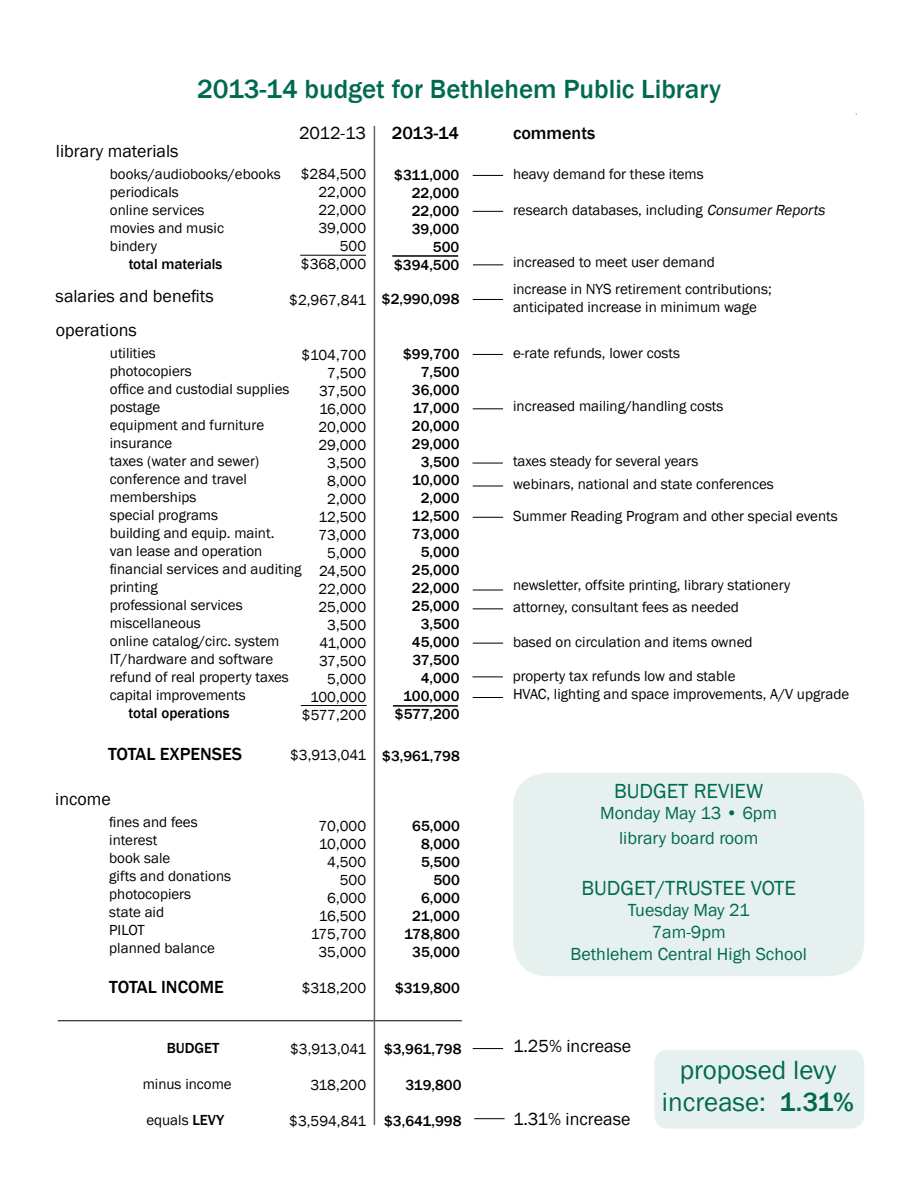
<style>
.page{position:relative;width:918px;height:1188px;background:#fff}
.page>*{position:absolute;margin:0;border:0;box-sizing:border-box;transform-origin:0 0}
.t1{font:500 27px "Franklin Gothic";color:#006a51}
.t2{font:27px/32.4px "Franklin Gothic";color:#006a51;text-align:center}
.t3{font:21px "Franklin Gothic";color:#006a51}
.t4{font:18px "Franklin Gothic";color:#000}
.t5{font:18px/21.6px "Franklin Gothic";color:#006a51;text-align:center}
.t6{font:500 18px "Franklin Gothic";color:#000}
.t7{font:15px/18px "Franklin Gothic";color:#000}
.t8{font:500 15px/18px "Franklin Gothic";color:#000;text-align:right}
.s1{font-style:italic}
.s2{font-weight:500}
</style>
<div class="page">
<hr style="left:474px;top:1118px;width:31px;height:1px;background:#000">
<hr style="left:58px;top:1020px;width:404px;height:1px;background:#000">
<hr style="left:374px;top:126px;width:1px;height:999px;background:#636466">
<hr style="left:473px;top:697px;width:30px;height:1px;background:#000">
<hr style="left:473px;top:643px;width:30px;height:1px;background:#000">
<hr style="left:473px;top:354px;width:30px;height:1px;background:#000">
<hr style="left:473px;top:1048px;width:30px;height:1px;background:#000">
<hr style="left:473px;top:299px;width:30px;height:1px;background:#000">
<hr style="left:473px;top:211px;width:30px;height:1px;background:#000">
<hr style="left:473px;top:175px;width:30px;height:1px;background:#000">
<div style="left:654px;top:1050px;width:210px;height:79px;background:#e6f0ee;border-radius:14px"></div>
<hr style="left:472px;top:463px;width:31px;height:1px;background:#000">
<hr style="left:473px;top:517px;width:30px;height:1px;background:#000">
<hr style="left:473px;top:590px;width:30px;height:1px;background:#000">
<hr style="left:392px;top:255px;width:66px;height:2px;background:#000">
<hr style="left:393px;top:705px;width:65px;height:2px;background:#000">
<div style="left:513px;top:773px;width:351px;height:203px;background:#e6f0ee;border-radius:34px"></div>
<hr style="left:473px;top:408px;width:30px;height:1px;background:#000">
<hr style="left:473px;top:486px;width:30px;height:1px;background:#000">
<hr style="left:473px;top:608px;width:30px;height:1px;background:#000">
<hr style="left:473px;top:264px;width:30px;height:1px;background:#000">
<hr style="left:300px;top:255px;width:66px;height:1px;background:#000">
<hr style="left:301px;top:705px;width:66px;height:1px;background:#000">
<hr style="left:472px;top:676px;width:31px;height:1px;background:#000">
<h1 class="t1" style="left:197px;top:72px;width:525px">2013-14 budget for Bethlehem Public Library</h1>
<p class="t6" style="left:392px;top:121px;width:69px">2013-14</p>
<p class="t8" style="left:394px;top:166px;width:67px">$311,000<br>22,000<br>22,000<br>39,000<br>500 $394,500</p>
<p class="t4" style="left:299px;top:121px;width:68px">2012-13</p>
<p class="t6" style="left:513px;top:121px;width:84px">comments</p>
<p class="t4" style="left:56px;top:140px;width:124px">library materials</p>
<p class="t7" style="left:110px;top:165px;width:172px">books/audiobooks/ebooks periodicals<br>online services<br>movies and music<br>bindery</p>
<p class="t8" style="left:129px;top:255px;width:95px">total materials</p>
<p class="t4" style="left:56px;top:285px;width:160px">salaries and benefits</p>
<p class="t8" style="left:382px;top:290px;width:79px">$2,990,098</p>
<p class="t7" style="left:301px;top:166px;width:67px;text-align:right">$284,500<br>22,000<br>22,000<br>39,000<br>500 $368,000</p>
<p class="t7" style="left:289px;top:291px;width:78px">$2,967,841</p>
<p class="t7" style="left:513px;top:165px;width:192px">heavy demand for these items</p>
<p class="t7" style="left:513px;top:201px;width:317px">research databases, including <span class="s1">ConsumerReports</span></p>
<p class="t7" style="left:513px;top:254px;width:203px">increased to meet user demand</p>
<p class="t7" style="left:513px;top:281px;width:260px">increase in NYS retirement contributions; anticipated increase in minimum wage</p>
<p class="t7" style="left:513px;top:344px;width:169px">e-rate refunds, lower costs</p>
<p class="t4" style="left:56px;top:319px;width:82px">operations</p>
<p class="t7" style="left:110px;top:344px;width:193px">utilities<br>photocopiers<br>office and custodial supplies postage<br>equipment and furniture insurance<br>taxes (water and sewer) conference and travel memberships<br>special programs<br>building and equip. maint.<br>van lease and operation financial services and auditing printing<br>professional services miscellaneous<br>online catalog/circ. system<br>IT/hardware and software refund of real property taxes capital improvements</p>
<p class="t8" style="left:129px;top:704px;width:103px">total operations</p>
<p class="t8" style="left:395px;top:346px;width:66px">$99,700<br>7,500<br>36,000<br>17,000<br>20,000<br>29,000<br>3,500<br>10,000<br>2,000<br>12,500<br>73,000<br>5,000<br>25,000<br>22,000<br>25,000<br>3,500<br>45,000<br>37,500<br>4,000<br>100,000 $577,200</p>
<p class="t7" style="left:301px;top:346px;width:66px;text-align:right">$104,700<br>7,500<br>37,500<br>16,000<br>20,000<br>29,000<br>3,500<br>8,000<br>2,000<br>12,500<br>73,000<br>5,000<br>24,500<br>22,000<br>25,000<br>3,500<br>41,000<br>37,500<br>5,000<br>100,000 $577,200</p>
<p class="t7" style="left:290px;top:746px;width:78px">$3,913,041</p>
<p class="t7" style="left:513px;top:397px;width:212px">increased mailing/handling costs</p>
<p class="t7" style="left:513px;top:452px;width:187px">taxes steady for several years</p>
<p class="t7" style="left:513px;top:476px;width:262px">webinars, national and state conferences</p>
<p class="t7" style="left:513px;top:507px;width:326px">Summer Reading Program and other special events</p>
<p class="t7" style="left:513px;top:576px;width:279px">newsletter, offsite printing, library stationery</p>
<p class="t7" style="left:513px;top:598px;width:227px">attorney, consultant fees as needed</p>
<p class="t7" style="left:513px;top:634px;width:241px">based on circulation and items owned</p>
<p class="t7" style="left:513px;top:667px;width:224px">property tax refunds low and stable</p>
<p class="t7" style="left:513px;top:685px;width:338px">HVAC, lighting and space improvements, A/V upgrade</p>
<p class="t6" style="left:108px;top:742px;width:136px">TOTAL EXPENSES</p>
<p class="t8" style="left:382px;top:747px;width:79px">$3,961,798</p>
<p class="t4" style="left:55px;top:788px;width:57px">income</p>
<p class="t7" style="left:109px;top:813px;width:123px">fines and fees interest<br>book sale<br>gifts and donations photocopiers<br>state aid<br>PILOT<br>planned balance</p>
<p class="t6" style="left:109px;top:975px;width:116px">TOTAL INCOME</p>
<p class="t8" style="left:167px;top:1039px;width:54px">BUDGET</p>
<p class="t7" style="left:143px;top:1075px;width:90px">minus income</p>
<p class="t7" style="left:146px;top:1111px;width:79px">equals <span class="s2">LEVY</span></p>
<p class="t7" style="left:311px;top:817px;width:57px;text-align:right">70,000<br>10,000<br>4,500<br>500<br>6,000<br>16,500<br>175,700<br>35,000</p>
<p class="t7" style="left:302px;top:979px;width:66px">$318,200</p>
<p class="t8" style="left:404px;top:817px;width:57px">65,000<br>8,000<br>5,500<br>500<br>6,000<br>21,000<br>178,800<br>35,000</p>
<p class="t8" style="left:395px;top:979px;width:66px">$319,800</p>
<p class="t7" style="left:290px;top:1041px;width:78px">$3,913,041</p>
<p class="t7" style="left:311px;top:1077px;width:57px">318,200</p>
<p class="t7" style="left:289px;top:1113px;width:78px">$3,594,841</p>
<p class="t8" style="left:384px;top:1040px;width:79px">$3,961,798</p>
<p class="t8" style="left:406px;top:1076px;width:57px">319,800</p>
<p class="t8" style="left:384px;top:1112px;width:79px">$3,641,998</p>
<h2 class="t3" style="left:614px;top:778px;width:151px">BUDGET REVIEW</h2>
<p class="t5" style="left:600px;top:801px;width:178px;line-height:25.2px">Monday May 13 • 6pm library board room</p>
<h2 class="t3" style="left:581px;top:875px;width:216px">BUDGET/TRUSTEE VOTE</h2>
<p class="t5" style="left:571px;top:900px;width:238px">Tuesday May 21<br>7am-9pm<br>Bethlehem Central High School</p>
<p class="t4" style="left:513px;top:1034px;width:120px">1.25% increase</p>
<p class="t4" style="left:513px;top:1108px;width:119px">1.31% increase</p>
<h1 class="t2" style="left:662px;top:1054px;width:194px">proposed levy increase: <span class="s2">1.31%</span></h1>
</div>
